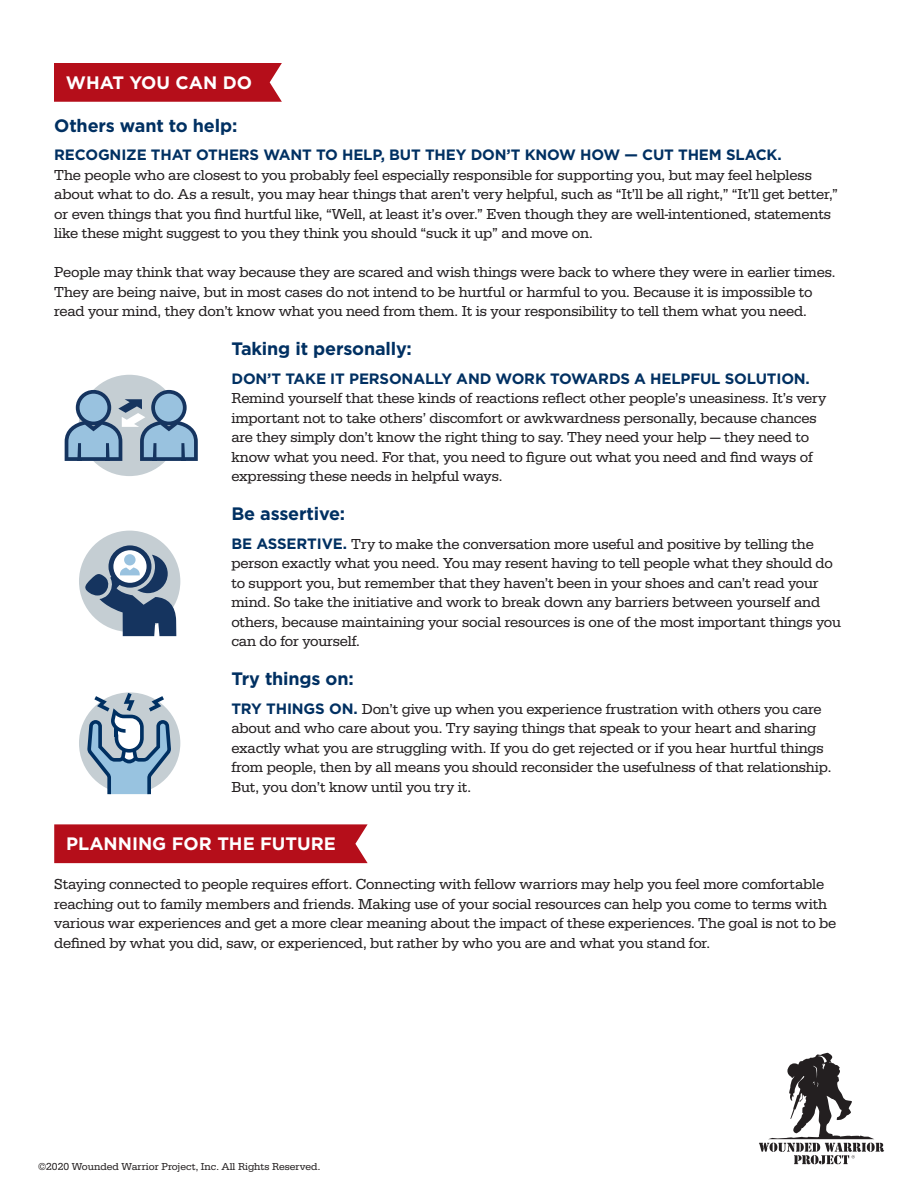
<style>
.page{position:relative;width:918px;height:1188px;background:#fff}
.page>*{position:absolute;margin:0;border:0;box-sizing:border-box;transform-origin:0 0}
.t1{font:700 18px "Gotham";letter-spacing:-.01em;color:#003062}
.t2{font:700 18px "Gotham";color:#fff}
.t3{font:15px/19.5px "Serifa";letter-spacing:-.01em;color:#231f20}
.t4{font:700 15px "Gotham";letter-spacing:-.01em;color:#003062}
.t5{font:10.5px "Serifa";color:#231f20}
.s1{font-family:"Gotham";font-weight:700;color:#003062}
</style>
<div class="page">
<div style="left:79px;top:375px;width:101px;height:101px;background:#c5ced3;border-radius:50%"></div>
<svg style="left:759px;top:1053px;width:125px;height:111px"></svg>
<div style="left:79px;top:531px;width:101px;height:101px;background:#c5ced3;border-radius:50%"></div>
<div style="left:54px;top:63px;width:228px;height:39px;background:#b50e1a"></div>
<div style="left:54px;top:824px;width:314px;height:39px;background:#b50e1a"></div>
<div style="left:79px;top:692px;width:101px;height:102px;background:#c5ced3;border-radius:50%"></div>
<svg style="left:87px;top:693px;width:84px;height:101px"></svg>
<svg style="left:85px;top:545px;width:91px;height:91px"></svg>
<div style="left:76px;top:390px;width:35px;height:35px;border:8px solid #15345f;border-radius:50%"></div>
<div style="left:151px;top:390px;width:36px;height:35px;border:8px solid #15345f;border-radius:50%"></div>
<div style="left:80px;top:394px;width:27px;height:28px;background:#99c2df;border-radius:50%"></div>
<svg style="left:64px;top:399px;width:134px;height:66px"></svg>
<div style="left:155px;top:394px;width:28px;height:28px;background:#99c2df;border-radius:50%"></div>
<p class="t2" style="left:66px;top:72px;width:188px">WHAT YOU CAN DO</p>
<p class="t1" style="left:54px;top:115px;width:185px">Others want to help:</p>
<p class="t4" style="left:54px;top:146px;width:729px">RECOGNIZE THAT OTHERS WANT TO HELP, BUT THEY DON’T KNOW HOW — CUT THEM SLACK.</p>
<p class="t3" style="left:54px;top:165px;width:785px">The people who are closest to you probably feel especially responsible for supporting you, but may feel helpless about what to do. As a result, you may hear things that aren’t very helpful, such as “It’ll be all right,” “It’ll get better,” or even things that you find hurtful like, “Well, at least it’s over.” Even though they are well-intentioned, statements like these might suggest to you they think you should “suck it up” and move on.</p>
<p class="t3" style="left:54px;top:262px;width:783px">People may think that way because they are scared and wish things were back to where they were in earlier times.<br>They are being naive, but in most cases do not intend to be hurtful or harmful to you. Because it is impossible to read your mind, they don’t know what you need from them. It is your responsibility to tell them what you need.</p>
<p class="t1" style="left:231px;top:338px;width:182px">Taking it personally:</p>
<p class="t4" style="left:231px;top:370px;width:580px">DON’T TAKE IT PERSONALLY AND WORK TOWARDS A HELPFUL SOLUTION.</p>
<p class="t3" style="left:231px;top:388px;width:597px">Remind yourself that these kinds of reactions reflect other people’s uneasiness. It’s very important not to take others’ discomfort or awkwardness personally, because chances are they simply don’t know the right thing to say. They need your help — they need to know what you need. For that, you need to figure out what you need and find ways of expressing these needs in helpful ways.</p>
<p class="t1" style="left:231px;top:503px;width:115px">Be assertive:</p>
<p class="t3" style="left:231px;top:534px;width:611px"><span class="s1">BE ASSERTIVE.</span> Try to make the conversation more useful and positive by telling the person exactly what you need. You may resent having to tell people what they should do to support you, but remember that they haven’t been in your shoes and can’t read your mind. So take the initiative and work to break down any barriers between yourself and others, because maintaining your social resources is one of the most important things you can do for yourself.</p>
<p class="t1" style="left:231px;top:668px;width:124px">Try things on:</p>
<p class="t3" style="left:231px;top:699px;width:601px"><span class="s1">TRY THINGS ON.</span> Don’t give up when you experience frustration with others you care about and who care about you. Try saying things that speak to your heart and sharing exactly what you are struggling with. If you do get rejected or if you hear hurtful things from people, then by all means you should reconsider the usefulness of that relationship.<br>But, you don’t know until you try it.</p>
<p class="t2" style="left:66px;top:834px;width:271px">PLANNING FOR THE FUTURE</p>
<p class="t3" style="left:54px;top:874px;width:784px">Staying connected to people requires effort. Connecting with fellow warriors may help you feel more comfortable reaching out to family members and friends. Making use of your social resources can help you come to terms with various war experiences and get a more clear meaning about the impact of these experiences. The goal is not to be defined by what you did, saw, or experienced, but rather by who you are and what you stand for.</p>
<p class="t5" style="left:38px;top:1160px;width:284px">©2020 Wounded Warrior Project, Inc. All Rights Reserved.</p>
</div>
